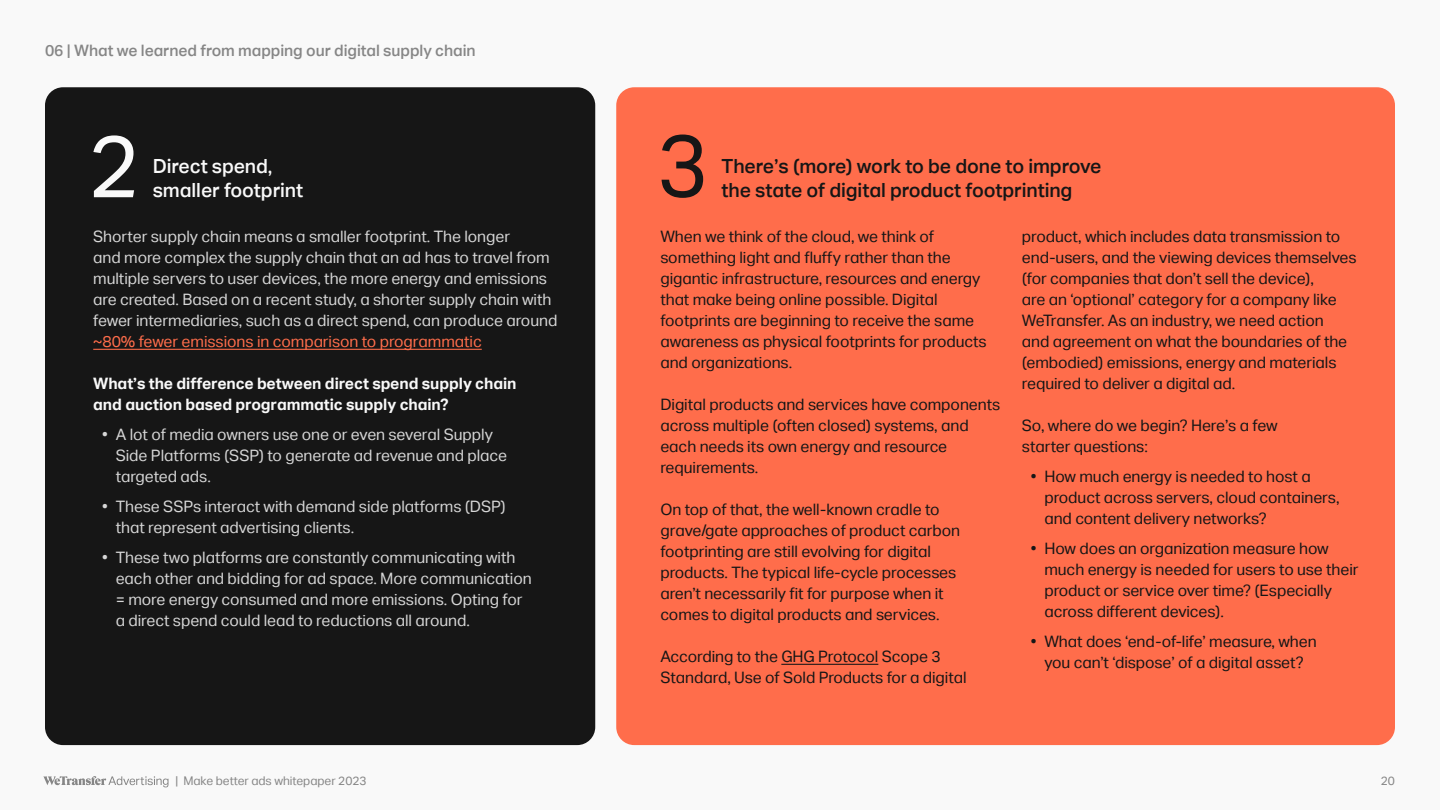
<style>
.page{position:relative;width:1440px;height:810px;background:#f9f9f9}
.page>*{position:absolute;margin:0;border:0;box-sizing:border-box;transform-origin:0 0}
.t1{font:87px "Actief Grotesque";color:#f9f9f9}
.t2{font:87px "Actief Grotesque";color:#161616}
.t3{font:500 19.5px "Actief Grotesque";letter-spacing:-.005em;color:#161616}
.t4{font:500 19.5px "Actief Grotesque";letter-spacing:-.005em;color:#f9f9f9}
.t5{font:15.75px/21px "Actief Grotesque";letter-spacing:-.005em;color:#161616}
.t6{font:15.75px/21px "Actief Grotesque";letter-spacing:-.005em;color:#d6d6d6}
.t7{font:700 15.75px/21px "Actief Grotesque";letter-spacing:-.005em;color:#f9f9f9}
.t8{font:500 15.75px "Actief Grotesque";letter-spacing:-.005em;color:#868686}
.t9{font:12px "Actief Grotesque";letter-spacing:-.005em;color:#868686}
.s1{color:#ff6d4b}
</style>
<div class="page">
<svg style="left:43px;top:776px;width:126px;height:11px"></svg>
<div style="left:45px;top:87px;width:550px;height:658px;background:#161616;border-radius:18px"></div>
<hr style="left:93px;top:349px;width:389px;height:1px;background:#ff6d4b">
<div style="left:616px;top:87px;width:779px;height:658px;background:#ff6d4b;border-radius:18px"></div>
<hr style="left:781px;top:664px;width:97px;height:1px;background:#161616">
<p class="t8" style="left:45px;top:41px;width:432px">06 | What we learned from mapping our digital supply chain</p>
<p class="t1" style="left:88px;top:115px;width:53px">2</p>
<p class="t4" style="left:153px;top:155px;width:121px">Direct spend,</p>
<p class="t4" style="left:153px;top:179px;width:152px">smaller footprint</p>
<p class="t2" style="left:657px;top:114px;width:53px">3</p>
<p class="t3" style="left:722px;top:155px;width:381px">There’s (more) work to be done to improve</p>
<p class="t3" style="left:722px;top:179px;width:352px">the state of digital product footprinting</p>
<p class="t6" style="left:93px;top:226px;width:466px">Shorter supply chain means a smaller footprint. The longer<br>and more complex the supply chain that an ad has to travel from multiple servers to user devices, the more energy and emissions are created. Based on a recent study, a shorter supply chain with fewer intermediaries, such as a direct spend, can produce around <span class="s1">~80% fewer emissions in comparison to programmatic</span></p>
<p class="t7" style="left:93px;top:373px;width:425px">What’s the difference between direct spend supply chain and auction based programmatic supply chain?</p>
<p class="t6" style="left:116px;top:424px;width:393px;text-indent:-14px">• A lot of media owners use one or even several Supply<br>Side Platforms (SSP) to generate ad revenue and place targeted ads.</p>
<p class="t6" style="left:116px;top:496px;width:391px;text-indent:-14px">• These SSPs interact with demand side platforms (DSP) that represent advertising clients.</p>
<p class="t6" style="left:116px;top:547px;width:418px;text-indent:-14px">• These two platforms are constantly communicating with each other and bidding for ad space. More communication = more energy consumed and more emissions. Opting for a direct spend could lead to reductions all around.</p>
<p class="t5" style="left:660px;top:226px;width:328px">When we think of the cloud, we think of something light and fluffy rather than the gigantic infrastructure, resources and energy that make being online possible. Digital footprints are beginning to receive the same awareness as physical footprints for products and organizations.</p>
<p class="t5" style="left:660px;top:394px;width:341px">Digital products and services have components across multiple (often closed) systems, and each needs its own energy and resource requirements.</p>
<p class="t5" style="left:660px;top:499px;width:301px">On top of that, the well-known cradle to grave/gate approaches of product carbon footprinting are still evolving for digital products. The typical life-cycle processes aren’t necessarily fit for purpose when it comes to digital products and services.</p>
<p class="t5" style="left:660px;top:646px;width:308px">According to the GHG Protocol Scope 3<br>Standard, Use of Sold Products for a digital</p>
<p class="t5" style="left:1022px;top:226px;width:336px">product, which includes data transmission to end-users, and the viewing devices themselves (for companies that don’t sell the device),<br>are an ‘optional’ category for a company like WeTransfer. As an industry, we need action<br>and agreement on what the boundaries of the (embodied) emissions, energy and materials required to deliver a digital ad.</p>
<p class="t5" style="left:1022px;top:415px;width:257px">So, where do we begin? Here’s a few starter questions:</p>
<p class="t5" style="left:1044px;top:466px;width:297px;text-indent:-14px">• How much energy is needed to host a product across servers, cloud containers, and content delivery networks?</p>
<p class="t5" style="left:1044px;top:538px;width:316px;text-indent:-14px">• How does an organization measure how much energy is needed for users to use their product or service over time? (Especially across different devices).</p>
<p class="t5" style="left:1031px;top:631px;width:287px;text-align:center">• What does ‘end-of-life’ measure, when you can’t ‘dispose’ of a digital asset?</p>
<p class="t9" style="left:176px;top:774px;width:193px">| Make better ads whitepaper 2023</p>
<p class="t9" style="left:1381px;top:774px;width:16px">20</p>
</div>
